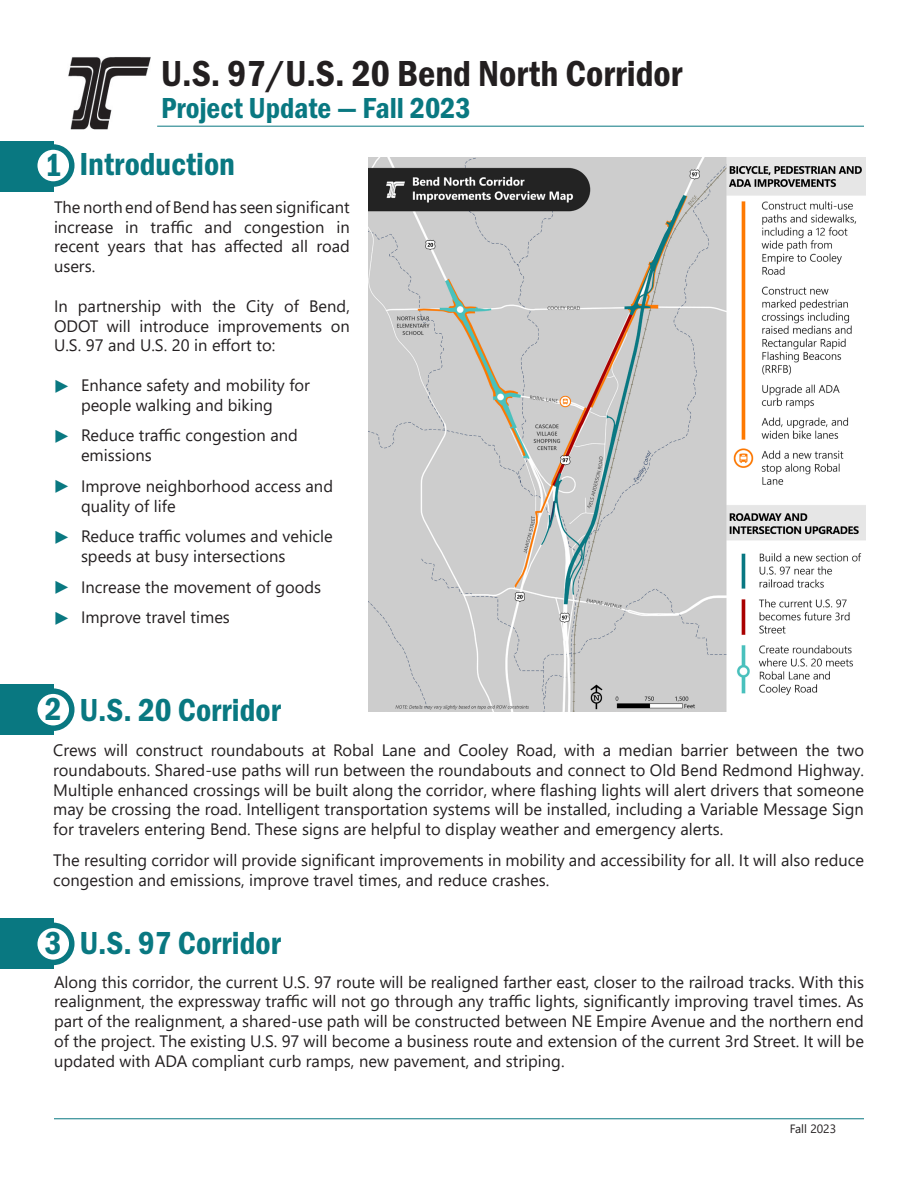
<style>
.page{position:relative;width:918px;height:1188px;background:#fff}
.page>*{position:absolute;margin:0;border:0;box-sizing:border-box;transform-origin:0 0}
.t1{font:37.5px "Franklin Gothic URW Con Dem";color:#231f20}
.Bullet{font:33px "Franklin Gothic URW Con Dem";color:#097881}
.Text{font:33px "Franklin Gothic URW Con Dem";color:#097881}
.t2{font:30px "Franklin Gothic URW Con Dem";color:#097881}
.Bullet-2{font:16.5px/19.8px "Segoe UI";color:#231f20}
.Text-2{font:16.5px/19.8px "Segoe UI";color:#231f20;text-align:justify}
.t3{font:12px "Segoe UI";color:#231f20}
.s1{font-family:"Segoe UI Black";font-size:36px;color:#097881}
</style>
<div class="page">
<div style="left:0;top:919px;width:53px;height:50px;background:#097881"></div>
<div style="left:0;top:685px;width:53px;height:50px;background:#097881"></div>
<img style="left:369px;top:158px;width:496px;height:554px">
<img style="left:68px;top:57px;width:83px;height:72px">
<hr style="left:157px;top:126px;width:707px;height:1px;background:#097881">
<hr style="left:54px;top:1118px;width:810px;height:1px;background:#097881">
<div style="left:0;top:141px;width:53px;height:50px;background:#097881"></div>
<div style="left:35px;top:147px;width:37px;height:37px;background:#fff;border-radius:50%"></div>
<div style="left:32px;top:144px;width:43px;height:43px;border:6px solid #097881;border-radius:50%"></div>
<div style="left:35px;top:691px;width:37px;height:37px;background:#fff;border-radius:50%"></div>
<div style="left:32px;top:688px;width:43px;height:43px;border:6px solid #097881;border-radius:50%"></div>
<div style="left:35px;top:925px;width:37px;height:37px;background:#fff;border-radius:50%"></div>
<div style="left:32px;top:923px;width:43px;height:42px;border:6px solid #097881;border-radius:50%"></div>
<p class="t1" style="left:161px;top:48px;width:523px">U.S. 97/U.S. 20 Bend North Corridor</p>
<p class="t2" style="left:161px;top:87px;width:311px">Project Update — Fall 2023</p>
<p class="Text" style="left:79px;top:142px;width:157px">Introduction</p>
<p class="Text-2" style="left:54px;top:196px;width:297px">The north end of Bend has seen significant increase in traffic and congestion in recent years that has affected all road users.</p>
<p class="Text-2" style="left:54px;top:295px;width:297px">In partnership with the City of Bend, ODOT will introduce improvements on U.S. 97 and U.S. 20 in effort to:</p>
<p class="Bullet-2" style="left:81px;top:374px;width:231px;text-indent:-27px"><span class="s1">►</span> Enhance safety and mobility for people walking and biking</p>
<p class="Bullet-2" style="left:81px;top:424px;width:218px;text-indent:-27px"><span class="s1">►</span> Reduce traffic congestion and emissions</p>
<p class="Bullet-2" style="left:81px;top:475px;width:254px;text-indent:-27px"><span class="s1">►</span> Improve neighborhood access and quality of life</p>
<p class="Bullet-2" style="left:81px;top:525px;width:253px;text-indent:-27px"><span class="s1">►</span> Reduce traffic volumes and vehicle speeds at busy intersections</p>
<p class="Bullet-2" style="left:54px;top:575px;width:269px"><span class="s1">►</span> Increase the movement of goods</p>
<p class="Bullet-2" style="left:54px;top:606px;width:177px"><span class="s1">►</span> Improve travel times</p>
<p class="Bullet" style="left:45px;top:143px;width:18px">1</p>
<p class="Bullet" style="left:45px;top:687px;width:18px">2</p>
<p class="Bullet" style="left:79px;top:688px;width:203px">U.S. 20 Corridor</p>
<p class="Bullet-2" style="left:53px;top:739px;width:812px;text-align:justify">Crews will construct roundabouts at Robal Lane and Cooley Road, with a median barrier between the two roundabouts. Shared-use paths will run between the roundabouts and connect to Old Bend Redmond Highway.<br>Multiple enhanced crossings will be built along the corridor, where flashing lights will alert drivers that someone may be crossing the road. Intelligent transportation systems will be installed, including a Variable Message Sign for travelers entering Bend. These signs are helpful to display weather and emergency alerts.</p>
<p class="Bullet-2" style="left:53px;top:849px;width:812px">The resulting corridor will provide significant improvements in mobility and accessibility for all. It will also reduce congestion and emissions, improve travel times, and reduce crashes.</p>
<p class="Bullet" style="left:45px;top:921px;width:18px">3</p>
<p class="Bullet" style="left:79px;top:921px;width:203px">U.S. 97 Corridor</p>
<p class="Bullet-2" style="left:54px;top:970px;width:811px;text-align:justify">Along this corridor, the current U.S. 97 route will be realigned farther east, closer to the railroad tracks. With this realignment, the expressway traffic will not go through any traffic lights, significantly improving travel times. As part of the realignment, a shared-use path will be constructed between NE Empire Avenue and the northern end of the project. The existing U.S. 97 will become a business route and extension of the current 3rd Street. It will be updated with ADA compliant curb ramps, new pavement, and striping.</p>
<p class="t3" style="left:790px;top:1117px;width:48px">Fall 2023</p>
</div>
